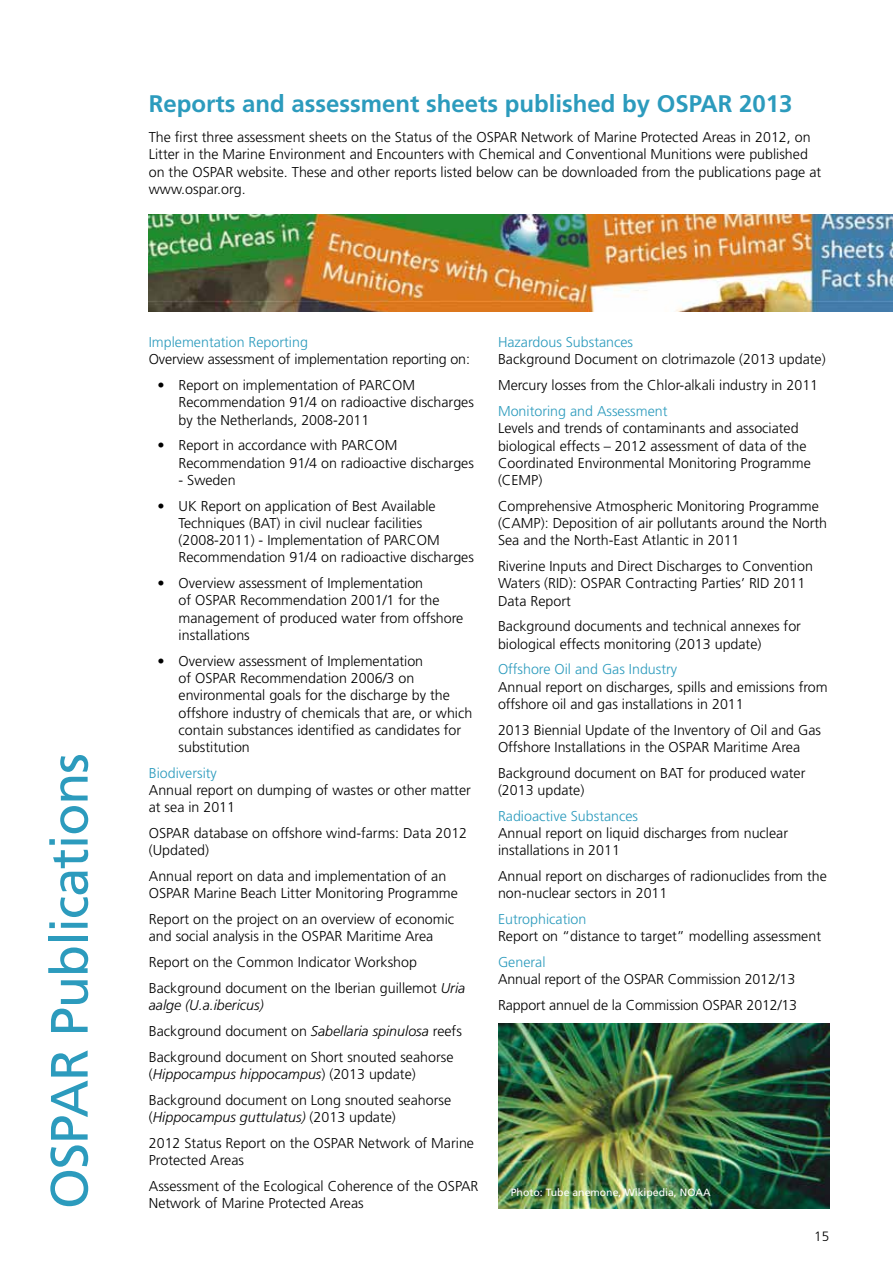
<style>
.page{position:relative;width:893px;height:1263px;background:#fff}
.page>*{position:absolute;margin:0;border:0;box-sizing:border-box;transform-origin:0 0}
.t1{font:52.5px "Frutiger";letter-spacing:-.02em;color:#2c9bbd}
.t2{font:700 24px "Frutiger";color:#2c9bbd}
.t3{font:300 14.25px/17.2px "Frutiger";color:#000}
.t4{font:300 14.25px "Frutiger";color:#2c9bbd}
.t5{font:300 13.5px "Frutiger";color:#000}
.t6{font:10.5px "Frutiger";color:#fff}
.s1{font-style:italic}
</style>
<div class="page">
<img style="left:498px;top:1024px;width:331px;height:185px">
<img style="left:149px;top:215px;width:744px;height:96px">
<h1 class="t1" style="left:39px;top:1209px;width:457px;rotate:-90deg">OSPAR Publications</h1>
<h2 class="t2" style="left:149px;top:90px;width:645px">Reports and assessment sheets published by OSPAR 2013</h2>
<p class="t3" style="left:149px;top:129px;width:674px">The first three assessment sheets on the Status of the OSPAR Network of Marine Protected Areas in 2012, on Litter in the Marine Environment and Encounters with Chemical and Conventional Munitions were published on the OSPAR website. These and other reports listed below can be downloaded from the publications page at www.ospar.org.</p>
<p class="t4" style="left:149px;top:334px;width:161px">Implementation Reporting</p>
<p class="t3" style="left:149px;top:351px;width:323px">Overview assessment of implementation reporting on:</p>
<p class="t3" style="left:179px;top:377px;width:297px;text-indent:-21px">• Report on implementation of PARCOM<br>Recommendation 91/4 on radioactive discharges by the Netherlands, 2008-2011</p>
<p class="t3" style="left:179px;top:437px;width:297px;text-indent:-21px">• Report in accordance with PARCOM<br>Recommendation 91/4 on radioactive discharges</p>
<p class="t3" style="left:179px;top:471px;width:59px">- Sweden</p>
<p class="t3" style="left:179px;top:497px;width:297px;text-indent:-21px">• UK Report on application of Best Available Techniques (BAT) in civil nuclear facilities (2008-2011) - Implementation of PARCOM Recommendation 91/4 on radioactive discharges</p>
<p class="t3" style="left:179px;top:575px;width:286px;text-indent:-21px">• Overview assessment of Implementation<br>of OSPAR Recommendation 2001/1 for the management of produced water from offshore installations</p>
<p class="t3" style="left:179px;top:652px;width:295px;text-indent:-21px">• Overview assessment of Implementation<br>of OSPAR Recommendation 2006/3 on environmental goals for the discharge by the offshore industry of chemicals that are, or which contain substances identified as candidates for substitution</p>
<p class="t4" style="left:149px;top:765px;width:70px">Biodiversity</p>
<p class="t3" style="left:149px;top:781px;width:324px">Annual report on dumping of wastes or other matter at sea in 2011</p>
<p class="t3" style="left:149px;top:824px;width:320px">OSPAR database on offshore wind-farms: Data 2012 (Updated)</p>
<p class="t3" style="left:149px;top:867px;width:311px">Annual report on data and implementation of an<br>OSPAR Marine Beach Litter Monitoring Programme</p>
<p class="t3" style="left:149px;top:910px;width:307px">Report on the project on an overview of economic and social analysis in the OSPAR Maritime Area</p>
<p class="t3" style="left:149px;top:949px;width:318px;line-height:25.8px">Report on the Common Indicator Workshop<br>Background document on the Iberian guillemot <span class="s1">Uria</span></p>
<p class="t3" style="left:149px;top:992px;width:315px;line-height:25.8px"><span class="s1">aalge (U.a.ibericus)<br></span>Background document on <span class="s1">Sabellaria spinulosa</span> reefs<br>Background document on Short snouted seahorse</p>
<p class="t3" style="left:149px;top:1061px;width:304px;line-height:25.8px">(<span class="s1">Hippocampus hippocampus</span>) (2013 update)<br>Background document on Long snouted seahorse</p>
<p class="t3" style="left:149px;top:1104px;width:327px;line-height:25.8px">(<span class="s1">Hippocampus guttulatus)</span> (2013 update)<br>2012 Status Report on the OSPAR Network of Marine</p>
<p class="t3" style="left:149px;top:1147px;width:331px;line-height:25.8px">Protected Areas<br>Assessment of the Ecological Coherence of the OSPAR</p>
<p class="t3" style="left:149px;top:1194px;width:216px">Network of Marine Protected Areas</p>
<p class="t4" style="left:498px;top:334px;width:137px">Hazardous Substances</p>
<p class="t3" style="left:498px;top:347px;width:329px;line-height:25.8px">Background Document on clotrimazole (2013 update)<br>Mercury losses from the Chlor-alkali industry in 2011</p>
<p class="t4" style="left:498px;top:403px;width:171px">Monitoring and Assessment</p>
<p class="t3" style="left:498px;top:420px;width:314px">Levels and trends of contaminants and associated biological effects – 2012 assessment of data of the Coordinated Environmental Monitoring Programme (CEMP)</p>
<p class="t3" style="left:498px;top:497px;width:331px">Comprehensive Atmospheric Monitoring Programme (CAMP): Deposition of air pollutants around the North<br>Sea and the North-East Atlantic in 2011</p>
<p class="t3" style="left:498px;top:557px;width:316px">Riverine Inputs and Direct Discharges to Convention<br>Waters (RID): OSPAR Contracting Parties’ RID 2011<br>Data Report</p>
<p class="t3" style="left:498px;top:618px;width:305px">Background documents and technical annexes for biological effects monitoring (2013 update)</p>
<p class="t4" style="left:498px;top:661px;width:181px">Offshore Oil and Gas Industry</p>
<p class="t3" style="left:498px;top:678px;width:331px">Annual report on discharges, spills and emissions from offshore oil and gas installations in 2011</p>
<p class="t3" style="left:498px;top:721px;width:325px">2013 Biennial Update of the Inventory of Oil and Gas<br>Offshore Installations in the OSPAR Maritime Area</p>
<p class="t3" style="left:498px;top:764px;width:309px">Background document on BAT for produced water (2013 update)</p>
<p class="t4" style="left:498px;top:808px;width:142px">Radioactive Substances</p>
<p class="t3" style="left:498px;top:824px;width:292px">Annual report on liquid discharges from nuclear installations in 2011</p>
<p class="t3" style="left:498px;top:867px;width:330px">Annual report on discharges of radionuclides from the non-nuclear sectors in 2011</p>
<p class="t4" style="left:498px;top:911px;width:90px">Eutrophication</p>
<p class="t3" style="left:498px;top:927px;width:325px">Report on “distance to target” modelling assessment</p>
<p class="t4" style="left:498px;top:954px;width:49px">General</p>
<p class="t3" style="left:498px;top:966px;width:301px;line-height:25.8px">Annual report of the OSPAR Commission 2012/13<br>Rapport annuel de la Commission OSPAR 2012/13</p>
<p class="t6" style="left:511px;top:1186px;width:201px">Photo: Tube anemone, Wikipedia, NOAA</p>
<p class="t5" style="left:814px;top:1229px;width:17px">15</p>
</div>
